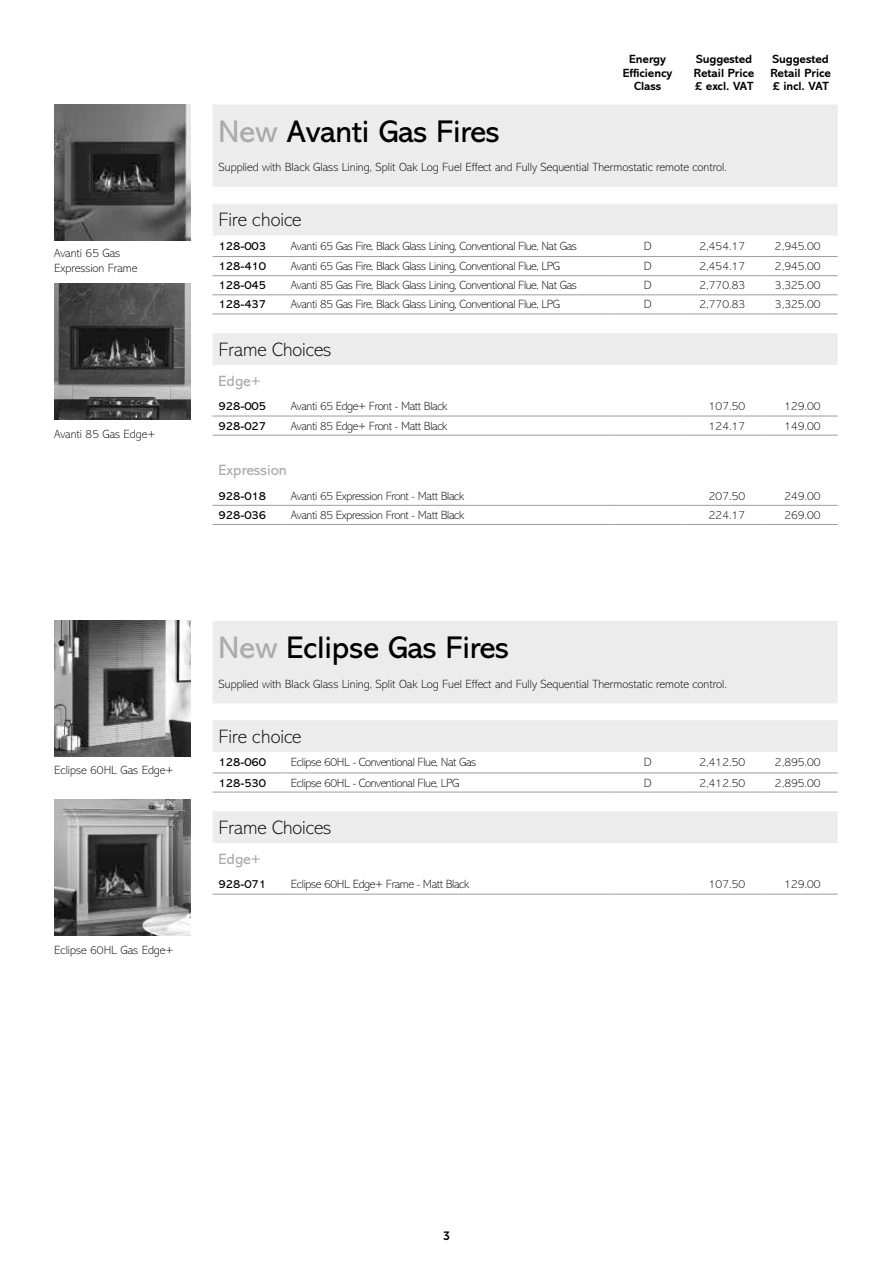
<style>
.page{position:relative;width:893px;height:1263px;background:#fff}
.page>*{position:absolute;margin:0;border:0;box-sizing:border-box;transform-origin:0 0}
.t1{font:31.5px "Abadi MT Std";letter-spacing:-.005em;color:#000}
.t2{font:200 19.5px "Abadi MT Std";color:#000}
.t3{font:15px "Abadi MT Std";color:#ababab}
.t4{font:200 12px "Abadi MT Std";letter-spacing:-.03em;color:#000}
.t5{font:200 12px/14.4px "Abadi MT Std";color:#000}
.t6{font:700 12px/13.5px "Abadi MT Std";letter-spacing:-.005em;color:#000}
.t7{font:12px "Abadi MT Std";color:#000}
.t8{font:12px "Museo Sans 700";color:#000}
.s1{color:#ababab}
</style>
<div class="page">
<svg style="left:213px;top:720px;width:625px;height:123px;fill:#ececec"></svg>
<hr style="left:213px;top:792px;width:72px;height:1px;background:#9d9d9d">
<hr style="left:285px;top:792px;width:324px;height:1px;background:#9d9d9d">
<hr style="left:609px;top:792px;width:77px;height:1px;background:#9d9d9d">
<hr style="left:686px;top:792px;width:76px;height:1px;background:#9d9d9d">
<hr style="left:762px;top:792px;width:76px;height:1px;background:#9d9d9d">
<hr style="left:213px;top:772px;width:72px;height:1px;background:#9d9d9d">
<hr style="left:285px;top:772px;width:324px;height:1px;background:#9d9d9d">
<hr style="left:609px;top:772px;width:77px;height:1px;background:#9d9d9d">
<hr style="left:686px;top:772px;width:76px;height:1px;background:#9d9d9d">
<hr style="left:762px;top:772px;width:76px;height:1px;background:#9d9d9d">
<hr style="left:213px;top:894px;width:72px;height:1px;background:#9d9d9d">
<hr style="left:285px;top:894px;width:324px;height:1px;background:#9d9d9d">
<hr style="left:609px;top:894px;width:77px;height:1px;background:#9d9d9d">
<hr style="left:686px;top:894px;width:76px;height:1px;background:#9d9d9d">
<hr style="left:762px;top:894px;width:76px;height:1px;background:#9d9d9d">
<div style="left:213px;top:621px;width:625px;height:82px;background:#ececec"></div>
<img style="left:54px;top:800px;width:136px;height:136px">
<img style="left:54px;top:621px;width:136px;height:136px">
<svg style="left:213px;top:204px;width:625px;height:161px"></svg>
<hr style="left:213px;top:294px;width:72px;height:1px;background:#9d9d9d">
<hr style="left:285px;top:294px;width:324px;height:1px;background:#9d9d9d">
<hr style="left:609px;top:294px;width:77px;height:1px;background:#9d9d9d">
<hr style="left:686px;top:294px;width:76px;height:1px;background:#9d9d9d">
<hr style="left:762px;top:294px;width:76px;height:1px;background:#9d9d9d">
<hr style="left:213px;top:314px;width:72px;height:1px;background:#9d9d9d">
<hr style="left:285px;top:314px;width:324px;height:1px;background:#9d9d9d">
<hr style="left:609px;top:314px;width:77px;height:1px;background:#9d9d9d">
<hr style="left:686px;top:314px;width:76px;height:1px;background:#9d9d9d">
<hr style="left:762px;top:314px;width:76px;height:1px;background:#9d9d9d">
<hr style="left:213px;top:435px;width:72px;height:1px;background:#9d9d9d">
<hr style="left:285px;top:435px;width:324px;height:1px;background:#9d9d9d">
<hr style="left:609px;top:435px;width:77px;height:1px;background:#9d9d9d">
<hr style="left:686px;top:435px;width:76px;height:1px;background:#9d9d9d">
<hr style="left:213px;top:524px;width:72px;height:1px;background:#9d9d9d">
<hr style="left:285px;top:524px;width:324px;height:1px;background:#9d9d9d">
<hr style="left:609px;top:524px;width:77px;height:1px;background:#9d9d9d">
<hr style="left:686px;top:524px;width:76px;height:1px;background:#9d9d9d">
<hr style="left:213px;top:256px;width:72px;height:1px;background:#9d9d9d">
<hr style="left:285px;top:256px;width:324px;height:1px;background:#9d9d9d">
<hr style="left:609px;top:256px;width:77px;height:1px;background:#9d9d9d">
<hr style="left:686px;top:256px;width:76px;height:1px;background:#9d9d9d">
<hr style="left:762px;top:256px;width:76px;height:1px;background:#9d9d9d">
<hr style="left:213px;top:416px;width:72px;height:1px;background:#9d9d9d">
<hr style="left:285px;top:416px;width:324px;height:1px;background:#9d9d9d">
<hr style="left:609px;top:416px;width:77px;height:1px;background:#9d9d9d">
<hr style="left:686px;top:416px;width:76px;height:1px;background:#9d9d9d">
<hr style="left:762px;top:416px;width:76px;height:1px;background:#9d9d9d">
<hr style="left:762px;top:435px;width:76px;height:1px;background:#9d9d9d">
<hr style="left:213px;top:505px;width:72px;height:1px;background:#9d9d9d">
<hr style="left:285px;top:505px;width:324px;height:1px;background:#9d9d9d">
<hr style="left:609px;top:505px;width:77px;height:1px;background:#9d9d9d">
<hr style="left:686px;top:505px;width:76px;height:1px;background:#9d9d9d">
<hr style="left:762px;top:505px;width:76px;height:1px;background:#9d9d9d">
<hr style="left:762px;top:524px;width:76px;height:1px;background:#9d9d9d">
<hr style="left:213px;top:275px;width:72px;height:1px;background:#9d9d9d">
<hr style="left:285px;top:275px;width:324px;height:1px;background:#9d9d9d">
<hr style="left:609px;top:275px;width:77px;height:1px;background:#9d9d9d">
<hr style="left:686px;top:275px;width:76px;height:1px;background:#9d9d9d">
<hr style="left:762px;top:275px;width:76px;height:1px;background:#9d9d9d">
<div style="left:213px;top:105px;width:625px;height:82px;background:#ececec"></div>
<img style="left:54px;top:283px;width:136px;height:137px">
<img style="left:54px;top:104px;width:136px;height:137px">
<p class="t5" style="left:54px;top:246px;width:85px">Avanti 65 Gas<br>Expression Frame</p>
<p class="t5" style="left:54px;top:427px;width:103px">Avanti 85 Gas Edge+</p>
<p class="t5" style="left:54px;top:763px;width:121px">Eclipse 60HL Gas Edge+</p>
<p class="t5" style="left:54px;top:943px;width:121px">Eclipse 60HL Gas Edge+</p>
<p class="t6" style="left:623px;top:53px;width:51px;text-align:center">Energy<br>Efficiency<br>Class</p>
<p class="t6" style="left:694px;top:53px;width:62px">Suggested<br>Retail Price £ excl. VAT</p>
<p class="t6" style="left:770px;top:53px;width:62px">Suggested<br>Retail Price £ incl. VAT</p>
<h1 class="t1" style="left:219px;top:114px;width:282px"><span class="s1">New</span> Avanti Gas Fires</h1>
<p class="t5" style="left:219px;top:160px;width:510px">Supplied with Black Glass Lining, Split Oak Log Fuel Effect and Fully Sequential Thermostatic remote control.</p>
<h2 class="t2" style="left:219px;top:209px;width:84px">Fire choice</h2>
<p class="t7" style="left:219px;top:239px;width:49px">128-003</p>
<p class="t4" style="left:291px;top:239px;width:287px">Avanti 65 Gas Fire, Black Glass Lining, Conventional Flue, Nat Gas</p>
<p class="t4" style="left:644px;top:239px;width:9px">D</p>
<p class="t4" style="left:699px;top:239px;width:47px">2,454.17</p>
<p class="t4" style="left:775px;top:239px;width:47px">2,945.00</p>
<p class="t7" style="left:219px;top:260px;width:49px">128-410</p>
<p class="t4" style="left:291px;top:260px;width:271px">Avanti 65 Gas Fire, Black Glass Lining, Conventional Flue, LPG</p>
<p class="t4" style="left:644px;top:260px;width:9px">D</p>
<p class="t4" style="left:699px;top:260px;width:47px">2,454.17</p>
<p class="t4" style="left:775px;top:260px;width:47px">2,945.00</p>
<p class="t7" style="left:219px;top:279px;width:49px">128-045</p>
<p class="t4" style="left:291px;top:279px;width:287px">Avanti 85 Gas Fire, Black Glass Lining, Conventional Flue, Nat Gas</p>
<p class="t4" style="left:644px;top:279px;width:9px">D</p>
<p class="t4" style="left:699px;top:279px;width:47px">2,770.83</p>
<p class="t4" style="left:775px;top:279px;width:47px">3,325.00</p>
<p class="t7" style="left:219px;top:298px;width:49px">128-437</p>
<p class="t4" style="left:291px;top:298px;width:271px">Avanti 85 Gas Fire, Black Glass Lining, Conventional Flue, LPG</p>
<p class="t4" style="left:644px;top:298px;width:9px">D</p>
<p class="t4" style="left:699px;top:298px;width:47px">2,770.83</p>
<p class="t4" style="left:775px;top:298px;width:47px">3,325.00</p>
<h2 class="t2" style="left:219px;top:339px;width:114px">Frame Choices</h2>
<p class="t3" style="left:219px;top:373px;width:44px">Edge+</p>
<p class="t7" style="left:219px;top:400px;width:49px">928-005</p>
<p class="t4" style="left:291px;top:400px;width:158px">Avanti 65 Edge+ Front - Matt Black</p>
<p class="t4" style="left:709px;top:400px;width:38px">107.50</p>
<p class="t4" style="left:784px;top:400px;width:38px">129.00</p>
<p class="t7" style="left:219px;top:419px;width:49px">928-027</p>
<p class="t4" style="left:291px;top:419px;width:158px">Avanti 85 Edge+ Front - Matt Black</p>
<p class="t4" style="left:709px;top:419px;width:38px">124.17</p>
<p class="t4" style="left:784px;top:419px;width:38px">149.00</p>
<p class="t3" style="left:219px;top:462px;width:70px">Expression</p>
<p class="t7" style="left:219px;top:489px;width:49px">928-018</p>
<p class="t4" style="left:291px;top:489px;width:175px">Avanti 65 Expression Front - Matt Black</p>
<p class="t4" style="left:709px;top:489px;width:38px">207.50</p>
<p class="t4" style="left:784px;top:489px;width:38px">249.00</p>
<p class="t7" style="left:219px;top:508px;width:49px">928-036</p>
<p class="t4" style="left:291px;top:508px;width:175px">Avanti 85 Expression Front - Matt Black</p>
<p class="t4" style="left:709px;top:508px;width:38px">224.17</p>
<p class="t4" style="left:784px;top:508px;width:38px">269.00</p>
<h1 class="t1" style="left:219px;top:630px;width:292px"><span class="s1">New</span> Eclipse Gas Fires</h1>
<p class="t5" style="left:219px;top:677px;width:510px">Supplied with Black Glass Lining, Split Oak Log Fuel Effect and Fully Sequential Thermostatic remote control.</p>
<h2 class="t2" style="left:219px;top:726px;width:84px">Fire choice</h2>
<p class="t7" style="left:219px;top:756px;width:49px">128-060</p>
<p class="t4" style="left:291px;top:756px;width:187px">Eclipse 60HL - Conventional Flue, Nat Gas</p>
<p class="t4" style="left:644px;top:756px;width:9px">D</p>
<p class="t4" style="left:699px;top:756px;width:47px">2,412.50</p>
<p class="t4" style="left:775px;top:756px;width:47px">2,895.00</p>
<p class="t7" style="left:219px;top:776px;width:49px">128-530</p>
<p class="t4" style="left:291px;top:776px;width:170px">Eclipse 60HL - Conventional Flue, LPG</p>
<p class="t4" style="left:644px;top:776px;width:9px">D</p>
<p class="t4" style="left:699px;top:776px;width:47px">2,412.50</p>
<p class="t4" style="left:775px;top:776px;width:47px">2,895.00</p>
<h2 class="t2" style="left:219px;top:817px;width:114px">Frame Choices</h2>
<p class="t3" style="left:219px;top:851px;width:44px">Edge+</p>
<p class="t7" style="left:219px;top:878px;width:49px">928-071</p>
<p class="t4" style="left:291px;top:878px;width:180px">Eclipse 60HL Edge+ Frame - Matt Black</p>
<p class="t4" style="left:709px;top:878px;width:38px">107.50</p>
<p class="t4" style="left:784px;top:878px;width:38px">129.00</p>
<p class="t8" style="left:443px;top:1229px;width:8px">3</p>
</div>
